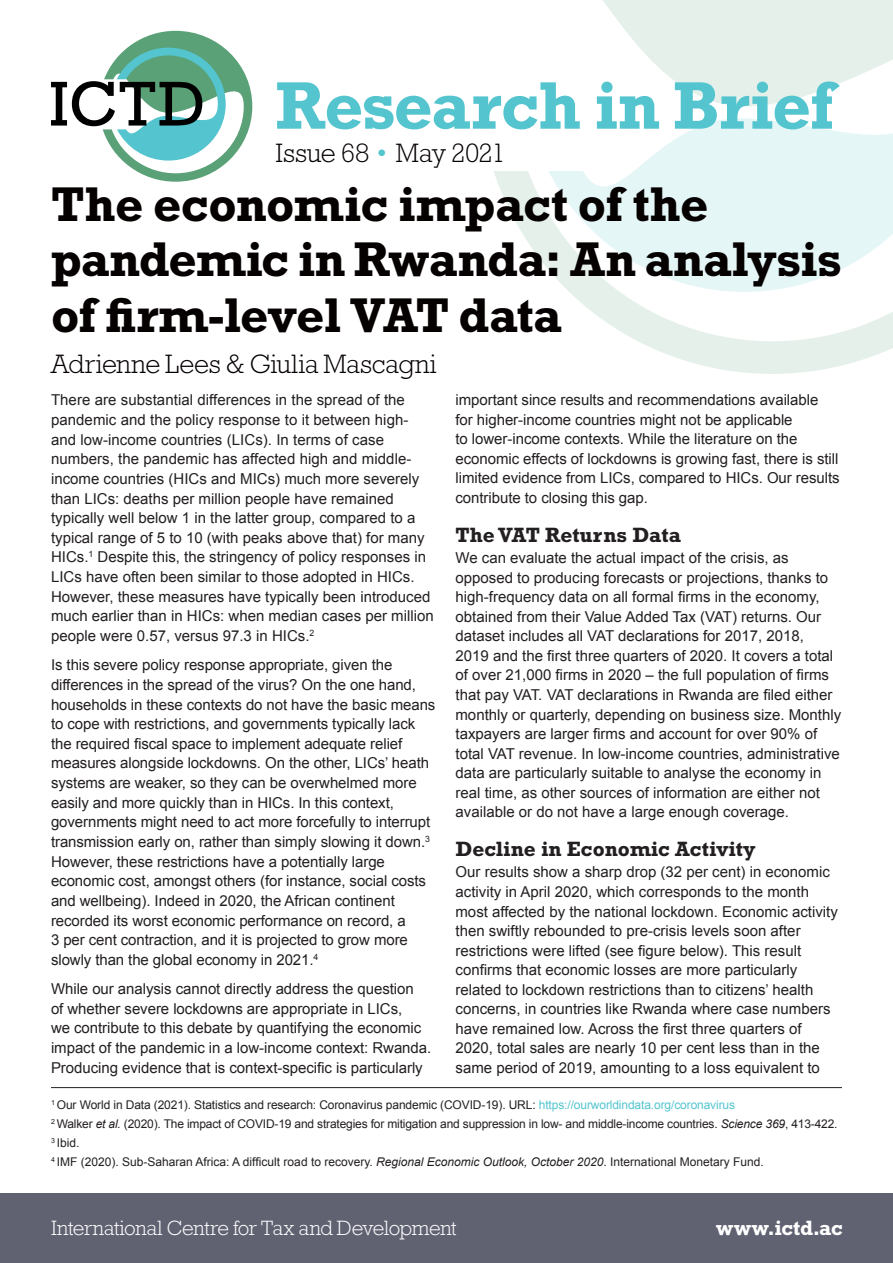
<style>
.page{position:relative;width:893px;height:1263px;background:#fff}
.page>*{position:absolute;margin:0;border:0;box-sizing:border-box;transform-origin:0 0}
.t1{font:700 68.25px "Rockwell Std";letter-spacing:-.015em;color:#54c5cf}
.t2{font:700 49.5px/55.5px "Rockwell Std";letter-spacing:-.015em;color:#060101}
.t3{font:300 27px "Rockwell Std";letter-spacing:-.01em;color:#060101}
.t4{font:700 21px "Rockwell Std";color:#231f20}
.t5{font:300 21px "Rockwell Std";letter-spacing:-.015em;color:#fff}
.t6{font:700 21px "Rockwell Std";letter-spacing:-.005em;color:#fff}
.t7{font:15px/19.6px "Arial";color:#231f20}
.t8{font:12px/19px "Arial";letter-spacing:-.01em;color:#231f20}
.s1{color:#54c5cf}
.s2{font-style:italic}
</style>
<div class="page">
<svg style="left:494px;top:171px;width:399px;height:203px"></svg>
<svg style="left:547px;top:0;width:346px;height:292px"></svg>
<div style="left:0;top:1193px;width:893px;height:70px;background:#606272"></div>
<hr style="left:51px;top:1087px;width:791px;height:1px;background:#231f20">
<svg style="left:51px;top:31px;width:201px;height:151px"></svg>
<h1 class="t1" style="left:276px;top:65px;width:560px">Research in Brief</h1>
<h3 class="t3" style="left:276px;top:137px;width:232px">Issue 68 <span class="s1">•</span> May 2021</h3>
<h2 class="t2" style="left:51px;top:176px;width:792px">The economic impact of the pandemic in Rwanda: An analysis of firm-level VAT data</h2>
<h3 class="t3" style="left:51px;top:349px;width:387px">Adrienne Lees &amp; Giulia Mascagni</h3>
<p class="t7" style="left:51px;top:390px;width:384px">There are substantial differences in the spread of the pandemic and the policy response to it between high&shy;and low-income countries (LICs). In terms of case numbers, the pandemic has affected high and middle&shy;income countries (HICs and MICs) much more severely than LICs: deaths per million people have remained typically well below 1 in the latter group, compared to a typical range of 5 to 10 (with peaks above that) for many HICs.<sup>1</sup> Despite this, the stringency of policy responses in LICs have often been similar to those adopted in HICs.<br>However, these measures have typically been introduced much earlier than in HICs: when median cases per million people were 0.57, versus 97.3 in HICs.<sup>2</sup></p>
<p class="t7" style="left:51px;top:655px;width:386px">Is this severe policy response appropriate, given the differences in the spread of the virus? On the one hand, households in these contexts do not have the basic means to cope with restrictions, and governments typically lack the required fiscal space to implement adequate relief measures alongside lockdowns. On the other, LICs’ heath systems are weaker, so they can be overwhelmed more easily and more quickly than in HICs. In this context, governments might need to act more forcefully to interrupt transmission early on, rather than simply slowing it down.<sup>3<br></sup>However, these restrictions have a potentially large economic cost, amongst others (for instance, social costs and wellbeing). Indeed in 2020, the African continent recorded its worst economic performance on record, a<br>3 per cent contraction, and it is projected to grow more slowly than the global economy in 2021.<sup>4</sup></p>
<p class="t7" style="left:51px;top:979px;width:382px">While our analysis cannot directly address the question<br>of whether severe lockdowns are appropriate in LICs,<br>we contribute to this debate by quantifying the economic impact of the pandemic in a low-income context: Rwanda.<br>Producing evidence that is context-specific is particularly</p>
<p class="t7" style="left:455px;top:390px;width:386px">important since results and recommendations available<br>for higher-income countries might not be applicable<br>to lower-income contexts. While the literature on the economic effects of lockdowns is growing fast, there is still limited evidence from LICs, compared to HICs. Our results contribute to closing this gap.</p>
<h3 class="t4" style="left:455px;top:522px;width:227px">The VAT Returns Data</h3>
<p class="t7" style="left:455px;top:548px;width:387px">We can evaluate the actual impact of the crisis, as opposed to producing forecasts or projections, thanks to high-frequency data on all formal firms in the economy, obtained from their Value Added Tax (VAT) returns. Our dataset includes all VAT declarations for 2017, 2018,<br>2019 and the first three quarters of 2020. It covers a total of over 21,000 firms in 2020 – the full population of firms that pay VAT. VAT declarations in Rwanda are filed either monthly or quarterly, depending on business size. Monthly taxpayers are larger firms and account for over 90% of total VAT revenue. In low-income countries, administrative data are particularly suitable to analyse the economy in real time, as other sources of information are either not available or do not have a large enough coverage.</p>
<h3 class="t4" style="left:455px;top:836px;width:302px">Decline in Economic Activity</h3>
<p class="t7" style="left:455px;top:862px;width:384px">Our results show a sharp drop (32 per cent) in economic activity in April 2020, which corresponds to the month most affected by the national lockdown. Economic activity then swiftly rebounded to pre-crisis levels soon after restrictions were lifted (see figure below). This result confirms that economic losses are more particularly related to lockdown restrictions than to citizens’ health concerns, in countries like Rwanda where case numbers have remained low. Across the first three quarters of 2020, total sales are nearly 10 per cent less than in the same period of 2019, amounting to a loss equivalent to</p>
<p class="t8" style="left:51px;top:1095px;width:788px"><sup>1</sup> Our World in Data (2021). Statistics and research: Coronavirus pandemic (COVID-19). URL: <span class="s1">https://ourworldindata.org/coronavirus<br></span><sup>2</sup> Walker <span class="s2">et al.</span> (2020). The impact of COVID-19 and strategies for mitigation and suppression in low- and middle-income countries. <span class="s2">Science 369</span>, 413-422.<br><sup>3</sup> Ibid.<br><sup>4</sup> IMF (2020). Sub-Saharan Africa: A difficult road to recovery. <span class="s2">Regional Economic Outlook, October 2020</span>. International Monetary Fund.</p>
<h3 class="t5" style="left:51px;top:1216px;width:407px">International Centre for Tax and Development</h3>
<h3 class="t6" style="left:716px;top:1216px;width:128px">www.ictd.ac</h3>
</div>
